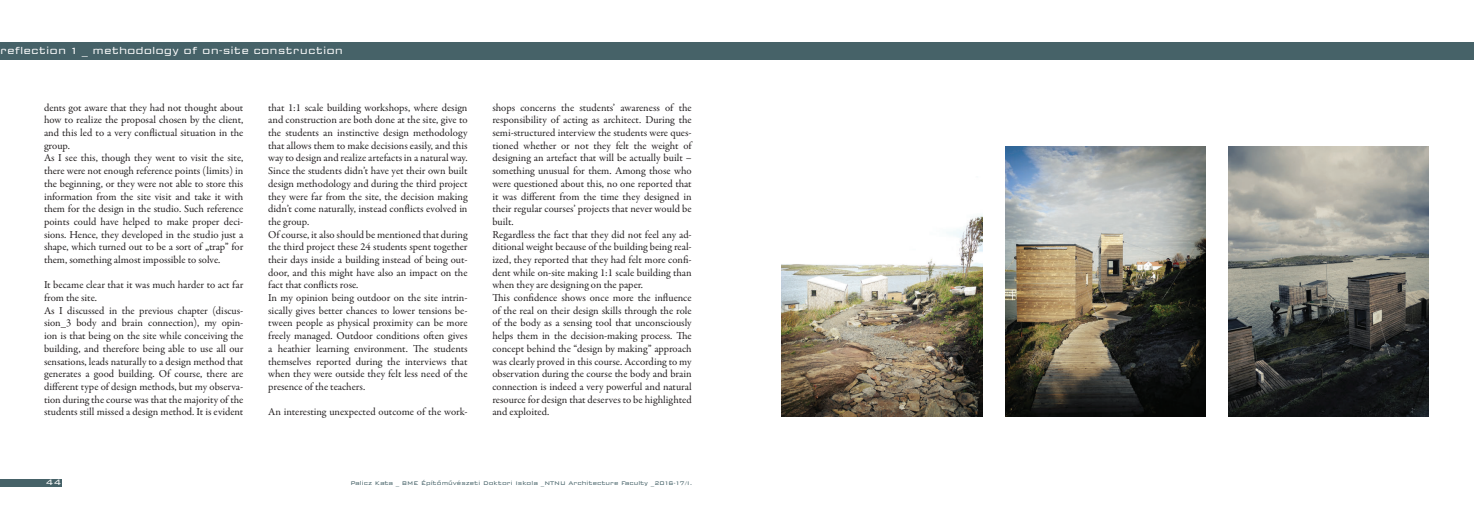
<style>
.page{position:relative;width:1474px;height:521px;background:#fff}
.page>*{position:absolute;margin:0;border:0;box-sizing:border-box;transform-origin:0 0}
.t1{font:12.25px "Bancobit";color:#fff}
.t2{font:10.67px/12.7px "Garamond Premr Pro";color:#231f20}
.t3{font:10.5px "Bancobit";color:#fff}
.t4{font:7px "Bancobit";color:#466268}
</style>
<div class="page">
<div style="left:0;top:42px;width:737px;height:18px;background:#466268"></div>
<div style="left:0;top:479px;width:61px;height:7px;background:#466268"></div>
<div style="left:737px;top:42px;width:736px;height:18px;background:#466268"></div>
<img style="left:781px;top:215px;width:201px;height:201px">
<img style="left:1228px;top:146px;width:200px;height:270px">
<img style="left:1005px;top:146px;width:200px;height:270px">
<p class="t1" style="left:0;top:44px;width:344px">reflection 1 _ methodology of on-site construction</p>
<p class="t2" style="left:44px;top:101px;width:201px">dents got aware that they had not thought about how to realize the proposal chosen by the client, and this led to a very conflictual situation in the group.<br>As I see this, though they went to visit the site, there were not enough reference points (limits) in the beginning, or they were not able to store this information from the site visit and take it with them for the design in the studio. Such reference points could have helped to make proper deci&shy;sions. Hence, they developed in the studio just a shape, which turned out to be a sort of „trap” for them, something almost impossible to solve.</p>
<p class="t2" style="left:44px;top:279px;width:201px">It became clear that it was much harder to act far from the site.<br>As I discussed in the previous chapter (discus&shy;sion_3 body and brain connection), my opin&shy;ion is that being on the site while conceiving the building, and therefore being able to use all our sensations, leads naturally to a design method that generates a good building. Of course, there are different type of design methods, but my observa&shy;tion during the course was that the majority of the students still missed a design method. It is evident</p>
<p class="t2" style="left:268px;top:101px;width:201px">that 1:1 scale building workshops, where design and construction are both done at the site, give to the students an instinctive design methodology that allows them to make decisions easily, and this way to design and realize artefacts in a natural way.<br>Since the students didn’t have yet their own built design methodology and during the third project they were far from the site, the decision making didn’t come naturally, instead conflicts evolved in the group.<br>Of course, it also should be mentioned that during the third project these 24 students spent together their days inside a building instead of being out&shy;door, and this might have also an impact on the fact that conflicts rose.<br>In my opinion being outdoor on the site intrin&shy;sically gives better chances to lower tensions be&shy;tween people as physical proximity can be more freely managed. Outdoor conditions often gives a heathier learning environment. The students themselves reported during the interviews that when they were outside they felt less need of the presence of the teachers.</p>
<p class="t2" style="left:268px;top:406px;width:201px">An interesting unexpected outcome of the work-</p>
<p class="t2" style="left:492px;top:101px;width:201px">shops concerns the students’ awareness of the responsibility of acting as architect. During the semi-structured interview the students were ques&shy;tioned whether or not they felt the weight of designing an artefact that will be actually built – something unusual for them. Among those who were questioned about this, no one reported that it was different from the time they designed in their regular courses’ projects that never would be built.<br>Regardless the fact that they did not feel any ad&shy;ditional weight because of the building being real&shy;ized, they reported that they had felt more confi&shy;dent while on-site making 1:1 scale building than when they are designing on the paper.<br>This confidence shows once more the influence of the real on their design skills through the role of the body as a sensing tool that unconsciously helps them in the decision-making process. The concept behind the “design by making” approach was clearly proved in this course. According to my observation during the course the body and brain connection is indeed a very powerful and natural resource for design that deserves to be highlighted and exploited.</p>
<p class="t3" style="left:45px;top:476px;width:17px">44</p>
<p class="t4" style="left:350px;top:479px;width:343px">Palicz Kata _ BME Építőművészeti Doktori Iskola _NTNU Architecture Faculty _2016-17/I.</p>
</div>
